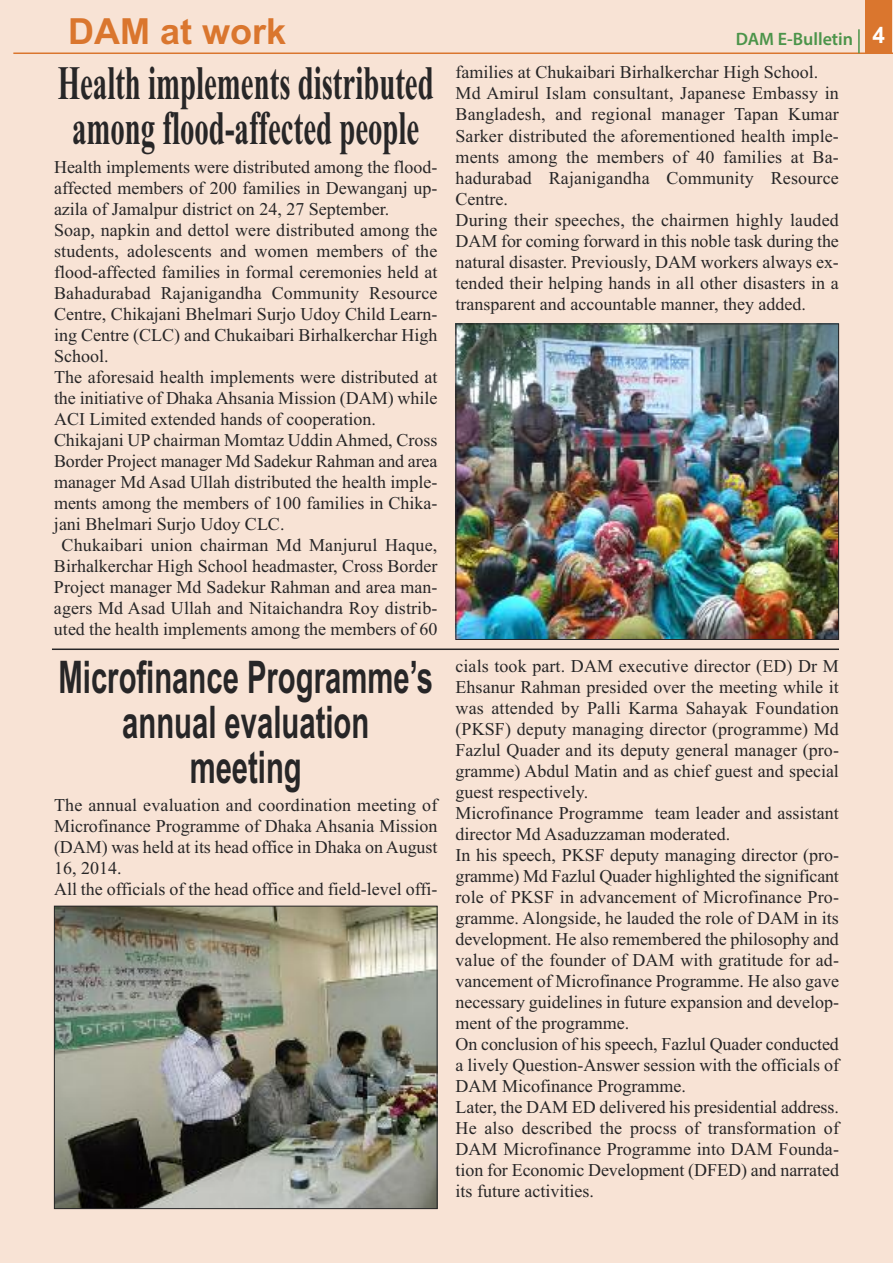
<style>
.page{position:relative;width:893px;height:1263px;background:#fff}
.page>*{position:absolute;margin:0;border:0;box-sizing:border-box;transform-origin:0 0}
.t1{font:700 48px/45px "Times New Roman";color:#272627;text-align:center;scale:.6 1}
.t2{font:700 45px/45px "Arial";color:#272627;text-align:center;scale:.65 1}
.t3{font:700 36px "Arial";color:#da762e}
.t4{font:18px/21px "Times New Roman";color:#272627}
.t5{font:600 18px "Myriad Pro";color:#4c944a}
.s1{font-family:"Arial";font-weight:700;font-size:22.5px;color:#fff}
</style>
<div class="page">
<div style="left:0;top:0;width:893px;height:1262px;background:#f8e3d5"></div>
<hr style="left:52px;top:648px;width:787px;height:2px;background:#272627">
<img style="left:457px;top:325px;width:380px;height:313px">
<div style="left:455px;top:323px;width:384px;height:317px;border:1px solid #272627"></div>
<img style="left:56px;top:908px;width:379px;height:299px">
<div style="left:54px;top:906px;width:383px;height:303px;border:1px solid #272627"></div>
<div style="left:866px;top:0;width:26px;height:53px;background:#da762e"></div>
<hr style="left:13px;top:52px;width:880px;height:2px;background:#da762e">
<hr style="left:858px;top:29px;width:2px;height:24px;background:#4c944a">
<h3 class="t3" style="left:68px;top:11px;width:220px">DAM at work</h3>
<p class="t5" style="left:736px;top:32px;width:151px">DAM E-Bulletin <span class="s1">4</span></p>
<h1 class="t1" style="left:58px;top:59px;width:628px">Health implements distributed among flood-affected people</h1>
<p class="t4" style="left:54px;top:156px;width:385px">Health implements were distributed among the flood-</p>
<p class="t4" style="left:54px;top:177px;width:385px">affected members of 200 families in Dewanganj up-</p>
<p class="t4" style="left:54px;top:198px;width:337px">azila of Jamalpur district on 24, 27 September.</p>
<p class="t4" style="left:54px;top:219px;width:385px">Soap, napkin and dettol were distributed among the</p>
<p class="t4" style="left:54px;top:240px;width:385px">students, adolescents and women members of the</p>
<p class="t4" style="left:54px;top:261px;width:385px">flood-affected families in formal ceremonies held at</p>
<p class="t4" style="left:54px;top:282px;width:385px">Bahadurabad Rajanigandha Community Resource</p>
<p class="t4" style="left:54px;top:303px;width:385px">Centre, Chikajani Bhelmari Surjo Udoy Child Learn-</p>
<p class="t4" style="left:54px;top:324px;width:385px">ing Centre (CLC) and Chukaibari Birhalkerchar High</p>
<p class="t4" style="left:54px;top:345px;width:56px">School.</p>
<p class="t4" style="left:54px;top:366px;width:385px">The aforesaid health implements were distributed at</p>
<p class="t4" style="left:54px;top:387px;width:385px">the initiative of Dhaka Ahsania Mission (DAM) while</p>
<p class="t4" style="left:54px;top:408px;width:323px">ACI Limited extended hands of cooperation.</p>
<p class="t4" style="left:54px;top:429px;width:385px">Chikajani UP chairman Momtaz Uddin Ahmed, Cross</p>
<p class="t4" style="left:54px;top:450px;width:385px">Border Project manager Md Sadekur Rahman and area</p>
<p class="t4" style="left:54px;top:471px;width:385px">manager Md Asad Ullah distributed the health imple-</p>
<p class="t4" style="left:54px;top:492px;width:385px">ments among the members of 100 families in Chika-</p>
<p class="t4" style="left:54px;top:513px;width:232px">jani Bhelmari Surjo Udoy CLC.</p>
<p class="t4" style="left:62px;top:534px;width:377px">Chukaibari union chairman Md Manjurul Haque,</p>
<p class="t4" style="left:54px;top:555px;width:385px">Birhalkerchar High School headmaster, Cross Border</p>
<p class="t4" style="left:54px;top:576px;width:385px">Project manager Md Sadekur Rahman and area man-</p>
<p class="t4" style="left:54px;top:597px;width:385px">agers Md Asad Ullah and Nitaichandra Roy distrib-</p>
<p class="t4" style="left:54px;top:618px;width:385px">uted the health implements among the members of 60</p>
<h2 class="t2" style="left:59px;top:655px;width:578px">Microfinance Programme’s annual evaluation<br>meeting</h2>
<p class="t4" style="left:54px;top:795px;width:385px">The annual evaluation and coordination meeting of Microfinance Programme of Dhaka Ahsania Mission (DAM) was held at its head office in Dhaka on August 16, 2014.<br>All the officials of the head office and field-level offi-</p>
<p class="t4" style="left:455px;top:62px;width:385px">families at Chukaibari Birhalkerchar High School.<br>Md Amirul Islam consultant, Japanese Embassy in Bangladesh, and regional manager Tapan Kumar Sarker distributed the aforementioned health imple&shy;ments among the members of 40 families at Ba&shy;hadurabad Rajanigandha Community Resource Centre.<br>During their speeches, the chairmen highly lauded DAM for coming forward in this noble task during the natural disaster. Previously, DAM workers always ex&shy;tended their helping hands in all other disasters in a transparent and accountable manner, they added.</p>
<p class="t4" style="left:455px;top:656px;width:385px">cials took part. DAM executive director (ED) Dr M Ehsanur Rahman presided over the meeting while it was attended by Palli Karma Sahayak Foundation (PKSF) deputy managing director (programme) Md Fazlul Quader and its deputy general manager (pro&shy;gramme) Abdul Matin and as chief guest and special guest respectively.<br>Microfinance Programme team leader and assistant director Md Asaduzzaman moderated.<br>In his speech, PKSF deputy managing director (pro&shy;gramme) Md Fazlul Quader highlighted the significant role of PKSF in advancement of Microfinance Pro&shy;gramme. Alongside, he lauded the role of DAM in its development. He also remembered the philosophy and value of the founder of DAM with gratitude for ad&shy;vancement of Microfinance Programme. He also gave necessary guidelines in future expansion and develop&shy;ment of the programme.<br>On conclusion of his speech, Fazlul Quader conducted a lively Question-Answer session with the officials of DAM Micofinance Programme.<br>Later, the DAM ED delivered his presidential address.<br>He also described the procss of transformation of DAM Microfinance Programme into DAM Founda&shy;tion for Economic Development (DFED) and narrated its future activities.</p>
</div>
